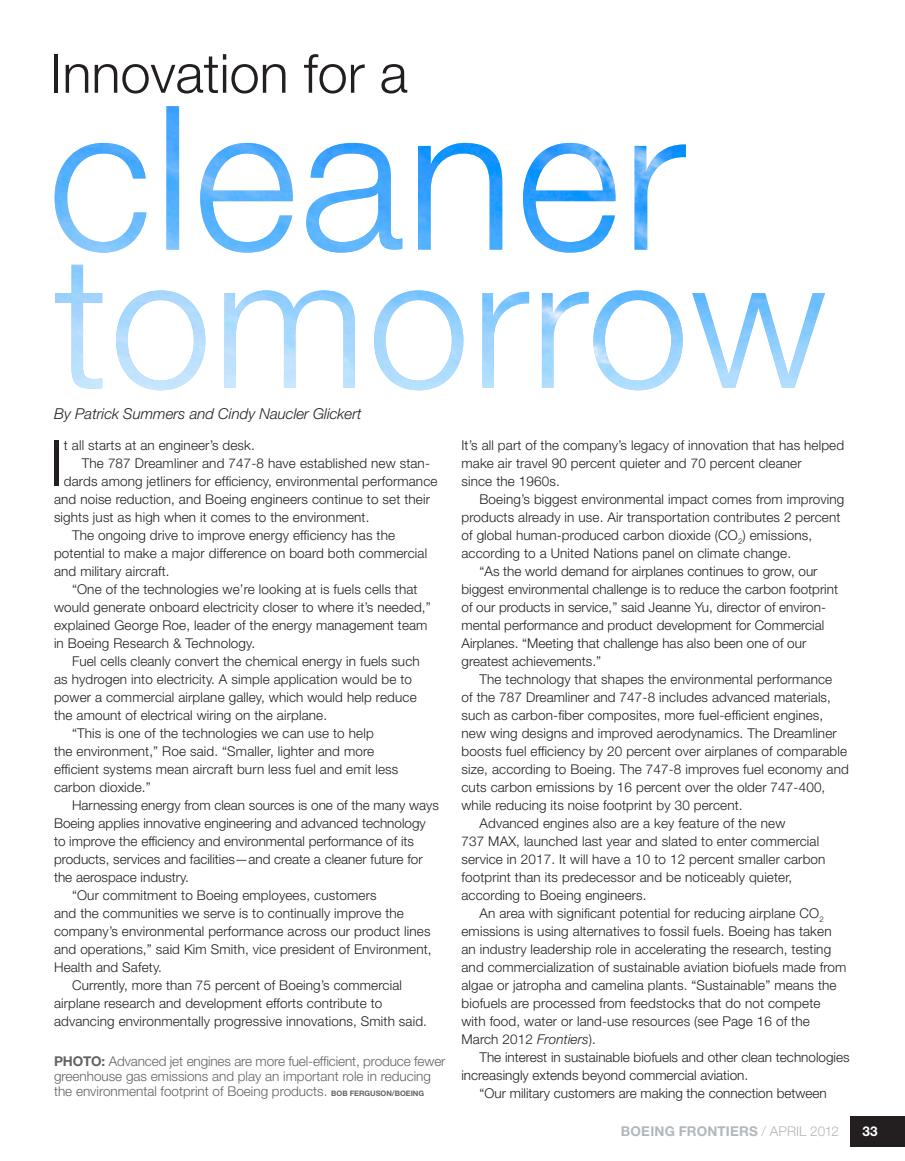
<style>
.page{position:relative;width:905px;height:1161px;background:#fff}
.page>*{position:absolute;margin:0;border:0;box-sizing:border-box;transform-origin:0 0}
.Drop_Cap{font:300 63.9px "Helvetica Neue LT Std";color:#231f20}
.Headline_-_42{font:300 54px "Helvetica Neue LT Std";color:#231f20}
.Deckhead{font:italic 300 15px "Helvetica Neue LT Std";color:#231f20}
.Body_copy{font:300 13.5px/18px "Helvetica Neue LT Std";letter-spacing:.01em;color:#231f20}
.t1{font:300 13.5px/15px "Helvetica Neue LT Std";color:#636366}
.Drop_Cap-2{font:300 13.5px "Helvetica Neue LT Std";letter-spacing:.01em;color:#231f20}
.t2{font:700 13.5px "Helvetica Neue LT Std";letter-spacing:.015em;color:#b2b7bb}
.Body_copy-2{font:700 13.5px "Helvetica Neue LT Std";color:#fff}
.s1{font-weight:700}
.s2{font-weight:700;font-size:7.5px}
.s3{font-style:italic}
.s4{font-weight:300}
</style>
<div class="page">
<div style="left:850px;top:1116px;width:54px;height:31px;background:#231f20"></div>
<svg style="left:692px;top:293px;width:133px;height:95px"></svg>
<img style="left:55px;top:106px;width:631px;height:284px">
<p class="Headline_-_42" style="left:50px;top:41px;width:359px">Innovation for a</p>
<p class="Deckhead" style="left:54px;top:404px;width:309px">By Patrick Summers and Cindy Naucler Glickert</p>
<p class="Drop_Cap" style="left:49px;top:424px;width:16px">I</p>
<p class="Drop_Cap-2" style="left:64px;top:437px;width:192px">t all starts at an engineer’s desk.</p>
<p class="Body_copy" style="left:82px;top:454px;width:349px">The 787 Dreamliner and 747-8 have established new stan-</p>
<p class="Body_copy" style="left:64px;top:472px;width:375px">dards among jetliners for efficiency, environmental performance</p>
<p class="Body_copy" style="left:54px;top:490px;width:377px">and noise reduction, and Boeing engineers continue to set their</p>
<p class="Body_copy" style="left:54px;top:508px;width:317px">sights just as high when it comes to the environment.</p>
<p class="Body_copy" style="left:54px;top:526px;width:374px;text-indent:18px">The ongoing drive to improve energy efficiency has the potential to make a major difference on board both commercial and military aircraft.</p>
<p class="Body_copy" style="left:54px;top:580px;width:378px;text-indent:18px">“One of the technologies we’re looking at is fuels cells that would generate onboard electricity closer to where it’s needed,” explained George Roe, leader of the energy management team in Boeing Research &amp; Technology.</p>
<p class="Body_copy" style="left:54px;top:652px;width:367px;text-indent:18px">Fuel cells cleanly convert the chemical energy in fuels such as hydrogen into electricity. A simple application would be to power a commercial airplane galley, which would help reduce the amount of electrical wiring on the airplane.</p>
<p class="Body_copy" style="left:54px;top:724px;width:346px;text-indent:18px">“This is one of the technologies we can use to help<br>the environment,” Roe said. “Smaller, lighter and more efficient systems mean aircraft burn less fuel and emit less carbon dioxide.”</p>
<p class="Body_copy" style="left:54px;top:796px;width:386px;text-indent:18px">Harnessing energy from clean sources is one of the many ways Boeing applies innovative engineering and advanced technology to improve the efficiency and environmental performance of its products, services and facilities—and create a cleaner future for the aerospace industry.</p>
<p class="Body_copy" style="left:54px;top:886px;width:379px;text-indent:18px">“Our commitment to Boeing employees, customers<br>and the communities we serve is to continually improve the company’s environmental performance across our product lines and operations,” said Kim Smith, vice president of Environment, Health and Safety.</p>
<p class="Body_copy" style="left:54px;top:976px;width:374px;text-indent:18px">Currently, more than 75 percent of Boeing’s commercial airplane research and development efforts contribute to advancing environmentally progressive innovations, Smith said.</p>
<p class="t1" style="left:54px;top:1054px;width:393px"><span class="s1">PHOTO:</span> Advanced jet engines are more fuel-efficient, produce fewer greenhouse gas emissions and play an important role in reducing the environmental footprint of Boeing products. <span class="s2">BOB FERGUSON/BOEING</span></p>
<p class="Body_copy" style="left:461px;top:436px;width:384px">It’s all part of the company’s legacy of innovation that has helped make air travel 90 percent quieter and 70 percent cleaner<br>since the 1960s.</p>
<p class="Body_copy" style="left:461px;top:490px;width:384px;text-indent:18px">Boeing’s biggest environmental impact comes from improving products already in use. Air transportation contributes 2 percent of global human-produced carbon dioxide (CO<sub>2</sub>) emissions, according to a United Nations panel on climate change.</p>
<p class="Body_copy" style="left:461px;top:562px;width:378px;text-indent:18px">“As the world demand for airplanes continues to grow, our biggest environmental challenge is to reduce the carbon footprint of our products in service,” said Jeanne Yu, director of environ&shy;mental performance and product development for Commercial Airplanes. “Meeting that challenge has also been one of our greatest achievements.”</p>
<p class="Body_copy" style="left:461px;top:670px;width:389px;text-indent:18px">The technology that shapes the environmental performance<br>of the 787 Dreamliner and 747-8 includes advanced materials, such as carbon-fiber composites, more fuel-efficient engines, new wing designs and improved aerodynamics. The Dreamliner boosts fuel efficiency by 20 percent over airplanes of comparable size, according to Boeing. The 747-8 improves fuel economy and cuts carbon emissions by 16 percent over the older 747-400, while reducing its noise footprint by 30 percent.</p>
<p class="Body_copy" style="left:461px;top:814px;width:365px;text-indent:18px">Advanced engines also are a key feature of the new<br>737 MAX, launched last year and slated to enter commercial service in 2017. It will have a 10 to 12 percent smaller carbon footprint than its predecessor and be noticeably quieter, according to Boeing engineers.</p>
<p class="Body_copy" style="left:461px;top:904px;width:386px;text-indent:18px">An area with significant potential for reducing airplane CO<sub>2 </sub>emissions is using alternatives to fossil fuels. Boeing has taken an industry leadership role in accelerating the research, testing and commercialization of sustainable aviation biofuels made from algae or jatropha and camelina plants. “Sustainable” means the biofuels are processed from feedstocks that do not compete with food, water or land-use resources (see Page 16 of the March 2012 <span class="s3">Frontiers</span>).</p>
<p class="Body_copy" style="left:461px;top:1048px;width:389px;text-indent:18px">The interest in sustainable biofuels and other clean technologies increasingly extends beyond commercial aviation.</p>
<p class="Body_copy" style="left:479px;top:1084px;width:349px">“Our military customers are making the connection between</p>
<p class="t2" style="left:621px;top:1123px;width:219px">BOEING FRONTIERS <span class="s4">/ APRIL 2012</span></p>
<p class="Body_copy-2" style="left:862px;top:1123px;width:17px">33</p>
</div>
